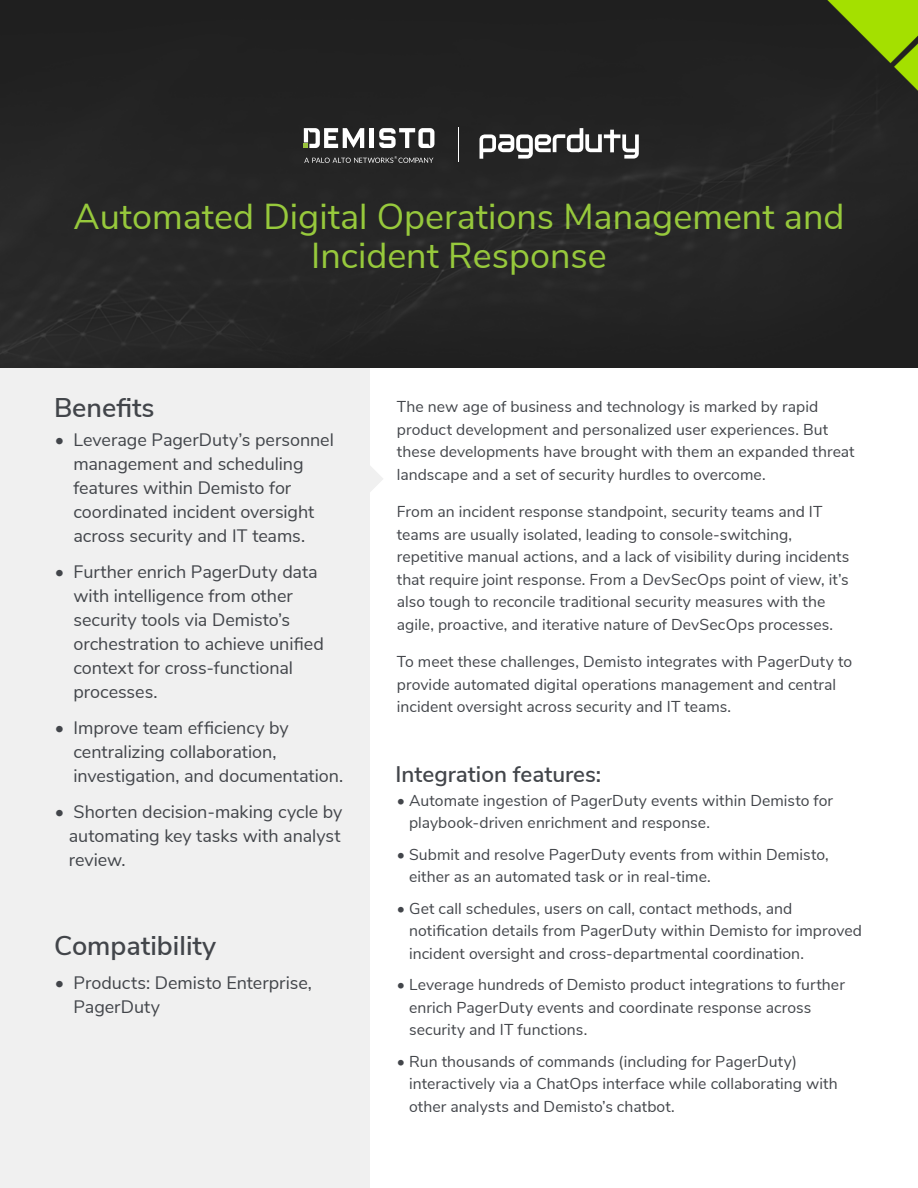
<style>
.page{position:relative;width:918px;height:1188px;background:#fff}
.page>*{position:absolute;margin:0;border:0;box-sizing:border-box;transform-origin:0 0}
.t1{font:36px/39px "Nunito Sans";color:#97c93c;text-align:center}
.t2{font:600 27px "Nunito Sans";color:#42454a}
.t3{font:600 22.5px "Nunito Sans";color:#42454a}
.t4{font:18px/24px "Nunito Sans";letter-spacing:-.005em;color:#42454a}
.t5{font:15.75px/22.5px "Nunito Sans";letter-spacing:.005em;color:#42454a}
</style>
<div class="page">
<div style="left:0;top:367px;width:371px;height:821px;background:#f0f0f0"></div>
<svg style="left:353px;top:448px;width:30px;height:61px"></svg>
<div style="left:0;top:0;width:918px;height:367px;background:#242424"></div>
<hr style="left:459px;top:128px;width:1px;height:34px;background:#fff">
<svg style="left:304px;top:156px;width:129px;height:7px"></svg>
<hr style="left:370px;top:128px;width:4px;height:20px;background:#fff">
<svg style="left:379px;top:128px;width:55px;height:20px"></svg>
<svg style="left:304px;top:128px;width:60px;height:20px"></svg>
<svg style="left:480px;top:128px;width:159px;height:31px"></svg>
<h1 class="t1" style="left:74px;top:195px;width:772px">Automated Digital Operations Management and<br>Incident Response</h1>
<h2 class="t2" style="left:54px;top:388px;width:102px">Benefits</h2>
<p class="t4" style="left:73px;top:427px;width:262px;text-indent:-19px">• Leverage PagerDuty’s personnel management and scheduling features within Demisto for coordinated incident oversight across security and IT teams.</p>
<p class="t4" style="left:73px;top:559px;width:252px;text-indent:-19px">• Further enrich PagerDuty data with intelligence from other security tools via Demisto’s orchestration to achieve unified context for cross-functional processes.</p>
<p class="t4" style="left:73px;top:715px;width:271px;text-indent:-19px">• Improve team efficiency by centralizing collaboration, investigation, and documentation.</p>
<p class="t4" style="left:69px;top:799px;width:275px;text-align:justify;text-indent:-14px">• Shorten decision-making cycle by automating key tasks with analyst review.</p>
<h2 class="t2" style="left:54px;top:926px;width:164px">Compatibility</h2>
<p class="t4" style="left:73px;top:970px;width:240px;text-indent:-19px">• Products: Demisto Enterprise,<br>PagerDuty</p>
<p class="t5" style="left:397px;top:395px;width:459px">The new age of business and technology is marked by rapid product development and personalized user experiences. But these developments have brought with them an expanded threat landscape and a set of security hurdles to overcome.</p>
<p class="t5" style="left:397px;top:500px;width:454px">From an incident response standpoint, security teams and IT teams are usually isolated, leading to console-switching, repetitive manual actions, and a lack of visibility during incidents that require joint response. From a DevSecOps point of view, it’s also tough to reconcile traditional security measures with the agile, proactive, and iterative nature of DevSecOps processes.</p>
<p class="t5" style="left:397px;top:650px;width:457px">To meet these challenges, Demisto integrates with PagerDuty to provide automated digital operations management and central incident oversight across security and IT teams.</p>
<h3 class="t3" style="left:396px;top:757px;width:207px">Integration features:</h3>
<p class="t5" style="left:409px;top:788px;width:426px;text-indent:-12px">• Automate ingestion of PagerDuty events within Demisto for playbook-driven enrichment and response.</p>
<p class="t5" style="left:409px;top:842px;width:421px;text-indent:-12px">• Submit and resolve PagerDuty events from within Demisto, either as an automated task or in real-time.</p>
<p class="t5" style="left:409px;top:896px;width:454px;text-indent:-12px">• Get call schedules, users on call, contact methods, and notification details from PagerDuty within Demisto for improved incident oversight and cross-departmental coordination.</p>
<p class="t5" style="left:409px;top:972px;width:437px;text-indent:-12px">• Leverage hundreds of Demisto product integrations to further enrich PagerDuty events and coordinate response across security and IT functions.</p>
<p class="t5" style="left:409px;top:1049px;width:430px;text-indent:-12px">• Run thousands of commands (including for PagerDuty) interactively via a ChatOps interface while collaborating with other analysts and Demisto’s chatbot.</p>
</div>
